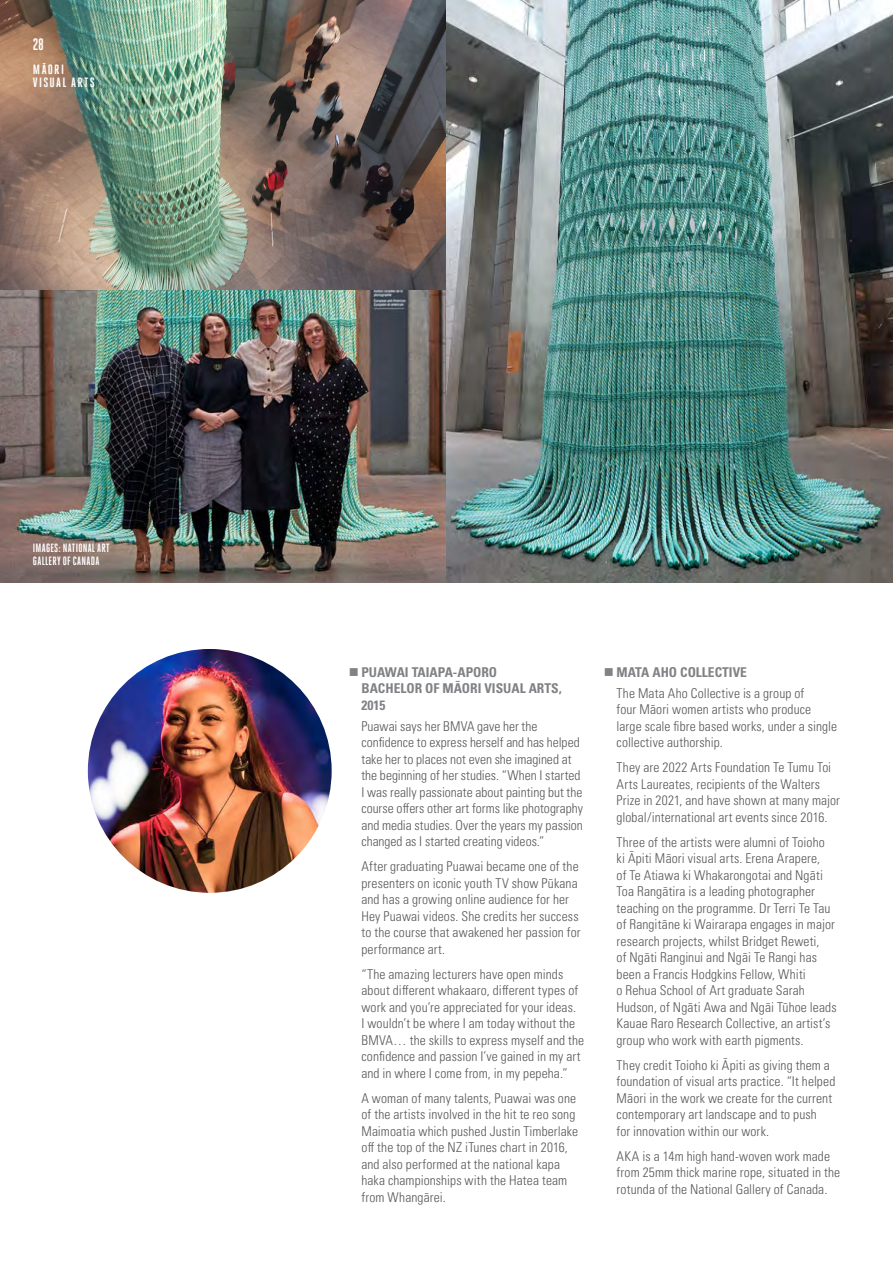
<style>
.page{position:relative;width:893px;height:1263px;background:#fff}
.page>*{position:absolute;margin:0;border:0;box-sizing:border-box;transform-origin:0 0}
.t1{font:700 16.5px "Heroic Condensed";color:#fff}
.t2{font:300 condensed 13.5px/16.5px "Univers LT Pro";letter-spacing:.01em;color:#58595b}
.t3{font:700 condensed 13.5px/16.5px "Univers LT Pro";color:#808285}
.t4{font:700 13.5px/13.5px "Heroic Condensed";letter-spacing:.09em;color:#fff;scale:1.1 1}
.t5{font:700 12px/13.5px "Heroic Condensed";letter-spacing:.025em;color:#fff}
</style>
<div class="page">
<img style="left:0;top:0;width:893px;height:582px">
<img style="left:0;top:0;width:446px;height:289px">
<img style="left:88px;top:649px;width:244px;height:244px;border-radius:122px">
<p class="t1" style="left:33px;top:35px;width:13px">28</p>
<p class="t4" style="left:33px;top:62px;width:58px">MĀORI<br>VISUAL ARTS</p>
<p class="t5" style="left:33px;top:541px;width:78px">IMAGES: NATIONAL ART<br>GALLERY OF CANADA</p>
<p class="t3" style="left:361px;top:664px;width:202px">PUAWAI TAIAPA-APORO<br>BACHELOR OF MĀORI VISUAL ARTS,<br>2015</p>
<p class="t2" style="left:361px;top:717px;width:223px">Puawai says her BMVA gave her the confidence to express herself and has helped take her to places not even she imagined at the beginning of her studies. “When I started I was really passionate about painting but the course offers other art forms like photography and media studies. Over the years my passion changed as I started creating videos.”</p>
<p class="t2" style="left:361px;top:857px;width:221px">After graduating Puawai became one of the presenters on iconic youth TV show Pūkana and has a growing online audience for her Hey Puawai videos. She credits her success to the course that awakened her passion for performance art.</p>
<p class="t2" style="left:361px;top:965px;width:224px">“The amazing lecturers have open minds about different whakaaro, different types of work and you’re appreciated for your ideas.<br>I wouldn’t be where I am today without the BMVA… the skills to express myself and the confidence and passion I’ve gained in my art and in where I come from, in my pepeha.”</p>
<p class="t2" style="left:361px;top:1089px;width:218px">A woman of many talents, Puawai was one of the artists involved in the hit te reo song Maimoatia which pushed Justin Timberlake off the top of the NZ iTunes chart in 2016, and also performed at the national kapa haka championships with the Hatea team from Whangārei.</p>
<p class="t3" style="left:617px;top:664px;width:132px">MATA AHO COLLECTIVE</p>
<p class="t2" style="left:617px;top:684px;width:222px">The Mata Aho Collective is a group of<br>four Māori women artists who produce large scale fibre based works, under a single collective authorship.</p>
<p class="t2" style="left:617px;top:758px;width:225px">They are 2022 Arts Foundation Te Tumu Toi Arts Laureates, recipients of the Walters Prize in 2021, and have shown at many major global/international art events since 2016.</p>
<p class="t2" style="left:617px;top:833px;width:222px">Three of the artists were alumni of Toioho<br>ki Āpiti Māori visual arts. Erena Arapere,<br>of Te Atiawa ki Whakarongotai and Ngāti Toa Rangātira is a leading photographer teaching on the programme. Dr Terri Te Tau of Rangitāne ki Wairarapa engages in major research projects, whilst Bridget Reweti,<br>of Ngāti Ranginui and Ngāi Te Rangi has been a Francis Hodgkins Fellow, Whiti<br>o Rehua School of Art graduate Sarah Hudson, of Ngāti Awa and Ngāi Tūhoe leads Kauae Raro Research Collective, an artist’s group who work with earth pigments.</p>
<p class="t2" style="left:617px;top:1056px;width:220px">They credit Toioho ki Āpiti as giving them a foundation of visual arts practice. “It helped Māori in the work we create for the current contemporary art landscape and to push<br>for innovation within our work.</p>
<p class="t2" style="left:617px;top:1147px;width:225px">AKA is a 14m high hand-woven work made from 25mm thick marine rope, situated in the rotunda of the National Gallery of Canada.</p>
</div>
